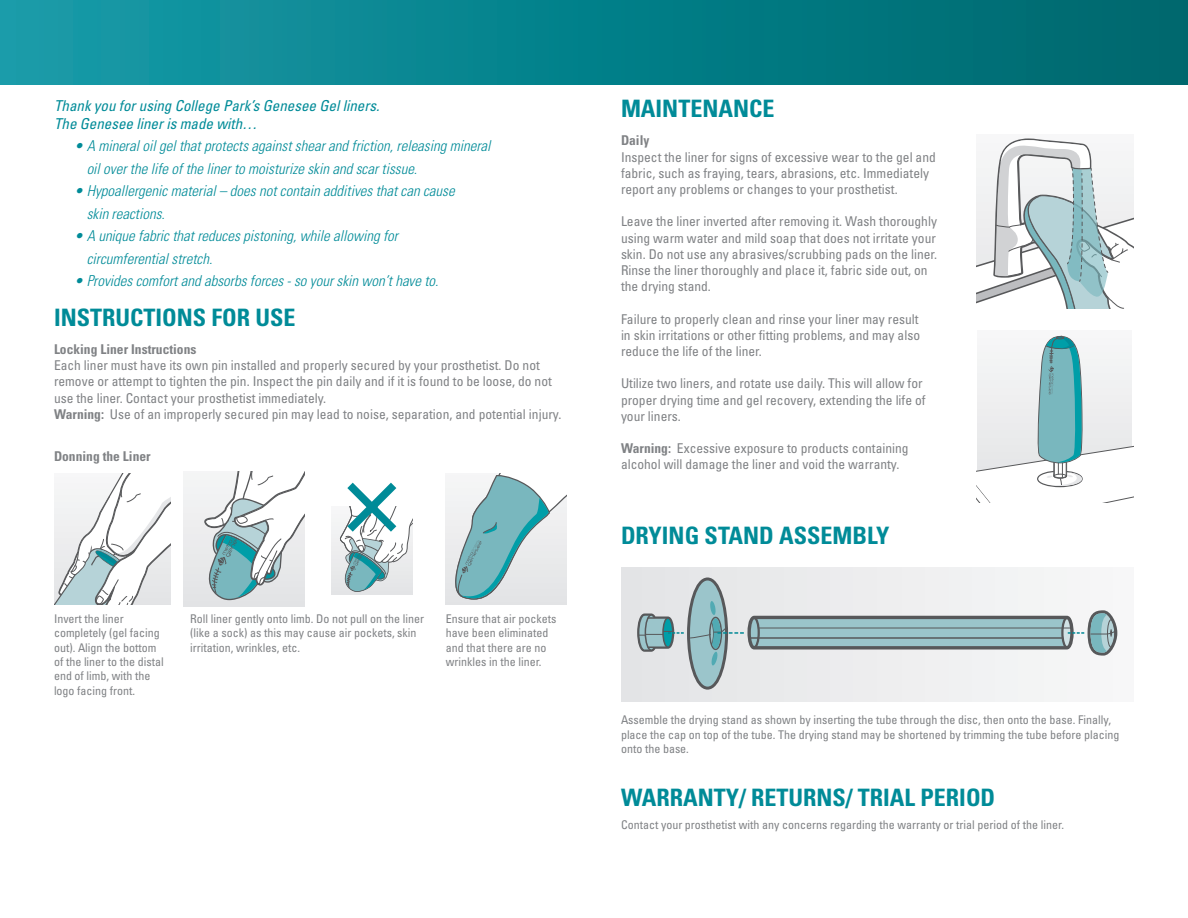
<style>
.page{position:relative;width:1188px;height:918px;background:#fff}
.page>*{position:absolute;margin:0;border:0;box-sizing:border-box;transform-origin:0 0}
.t1{font:700 condensed 24px "Univers LT Std";color:#008b98}
.t2{font:italic 300 condensed 15px/22.5px "Univers LT Std";color:#008b98}
.t3{font:italic condensed 15px "Univers LT Std";color:#008b98}
.t4{font:condensed 13.5px/16.2px "Univers LT Std";color:#808285}
.t5{font:700 condensed 13.5px "Univers LT Std";color:#808285}
.t6{font:condensed 12px/14.4px "Univers LT Std";color:#808285}
.s1{font-weight:700}
</style>
<div class="page">
<div style="left:0;top:0;width:1188px;height:84px;background:linear-gradient(to right,#169ba9,#00666c)"></div>
<svg style="left:54px;top:474px;width:117px;height:130px"></svg>
<div style="left:184px;top:471px;width:121px;height:135px;background:#eaebec"></div>
<svg style="left:204px;top:471px;width:101px;height:130px"></svg>
<div style="left:331px;top:506px;width:82px;height:89px;background:#ebebed"></div>
<svg style="left:446px;top:474px;width:121px;height:129px"></svg>
<svg style="left:977px;top:138px;width:157px;height:170px"></svg>
<div style="left:978px;top:331px;width:153px;height:163px;background:#f7f7f8"></div>
<svg style="left:977px;top:336px;width:157px;height:166px"></svg>
<div style="left:621px;top:567px;width:513px;height:135px;background:#eeeeef"></div>
<svg style="left:637px;top:577px;width:480px;height:113px"></svg>
<svg style="left:338px;top:482px;width:75px;height:110px"></svg>
<p class="t3" style="left:54px;top:96px;width:327px">Thank you for using College Park’s Genesee Gel liners.</p>
<p class="t3" style="left:54px;top:114px;width:205px">The Genesee liner is made with…</p>
<p class="t2" style="left:87px;top:135px;width:405px;text-indent:-12px">• A mineral oil gel that protects against shear and friction, releasing mineral oil over the life of the liner to moisturize skin and scar tissue.</p>
<p class="t2" style="left:87px;top:180px;width:370px;text-indent:-12px">• Hypoallergenic material – does not contain additives that can cause skin reactions.</p>
<p class="t2" style="left:87px;top:225px;width:313px;text-indent:-12px">• A unique fabric that reduces pistoning, while allowing for circumferential stretch.</p>
<p class="t2" style="left:74px;top:270px;width:366px">• Provides comfort and absorbs forces - so your skin won’t have to.</p>
<p class="t1" style="left:54px;top:302px;width:243px">INSTRUCTIONS FOR USE</p>
<p class="t5" style="left:54px;top:341px;width:144px">Locking Liner Instructions</p>
<p class="t4" style="left:54px;top:357px;width:499px">Each liner must have its own pin installed and properly secured by your prosthetist. Do not remove or attempt to tighten the pin. Inspect the pin daily and if it is found to be loose, do not use the liner. Contact your prosthetist immediately.</p>
<p class="t4" style="left:54px;top:406px;width:509px"><span class="s1">Warning:</span> Use of an improperly secured pin may lead to noise, separation, and potential injury.</p>
<p class="t5" style="left:54px;top:448px;width:98px">Donning the Liner</p>
<p class="t6" style="left:54px;top:611px;width:111px">Invert the liner completely (gel facing out). Align the bottom of the liner to the distal end of limb, with the logo facing front.</p>
<p class="t6" style="left:190px;top:611px;width:235px">Roll liner gently onto limb. Do not pull on the liner (like a sock) as this may cause air pockets, skin irritation, wrinkles, etc.</p>
<p class="t6" style="left:446px;top:611px;width:112px">Ensure that air pockets have been eliminated and that there are no wrinkles in the liner.</p>
<p class="t1" style="left:621px;top:94px;width:155px">MAINTENANCE</p>
<p class="t5" style="left:621px;top:132px;width:30px">Daily</p>
<p class="t4" style="left:621px;top:148px;width:316px">Inspect the liner for signs of excessive wear to the gel and fabric, such as fraying, tears, abrasions, etc. Immediately report any problems or changes to your prosthetist.</p>
<p class="t4" style="left:621px;top:213px;width:318px">Leave the liner inverted after removing it. Wash thoroughly using warm water and mild soap that does not irritate your skin. Do not use any abrasives/scrubbing pads on the liner.<br>Rinse the liner thoroughly and place it, fabric side out, on the drying stand.</p>
<p class="t4" style="left:621px;top:310px;width:301px;text-align:justify">Failure to properly clean and rinse your liner may result in skin irritations or other fitting problems, and may also reduce the life of the liner.</p>
<p class="t4" style="left:621px;top:375px;width:306px">Utilize two liners, and rotate use daily. This will allow for proper drying time and gel recovery, extending the life of your liners.</p>
<p class="t4" style="left:621px;top:440px;width:289px"><span class="s1">Warning:</span> Excessive exposure to products containing alcohol will damage the liner and void the warranty.</p>
<p class="t1" style="left:621px;top:520px;width:270px">DRYING STAND ASSEMBLY</p>
<p class="t6" style="left:621px;top:713px;width:500px">Assemble the drying stand as shown by inserting the tube through the disc, then onto the base. Finally, place the cap on top of the tube. The drying stand may be shortened by trimming the tube before placing onto the base.</p>
<p class="t1" style="left:621px;top:783px;width:376px">WARRANTY/ RETURNS/ TRIAL PERIOD</p>
<p class="t6" style="left:621px;top:817px;width:445px">Contact your prosthetist with any concerns regarding the warranty or trial period of the liner.</p>
</div>
